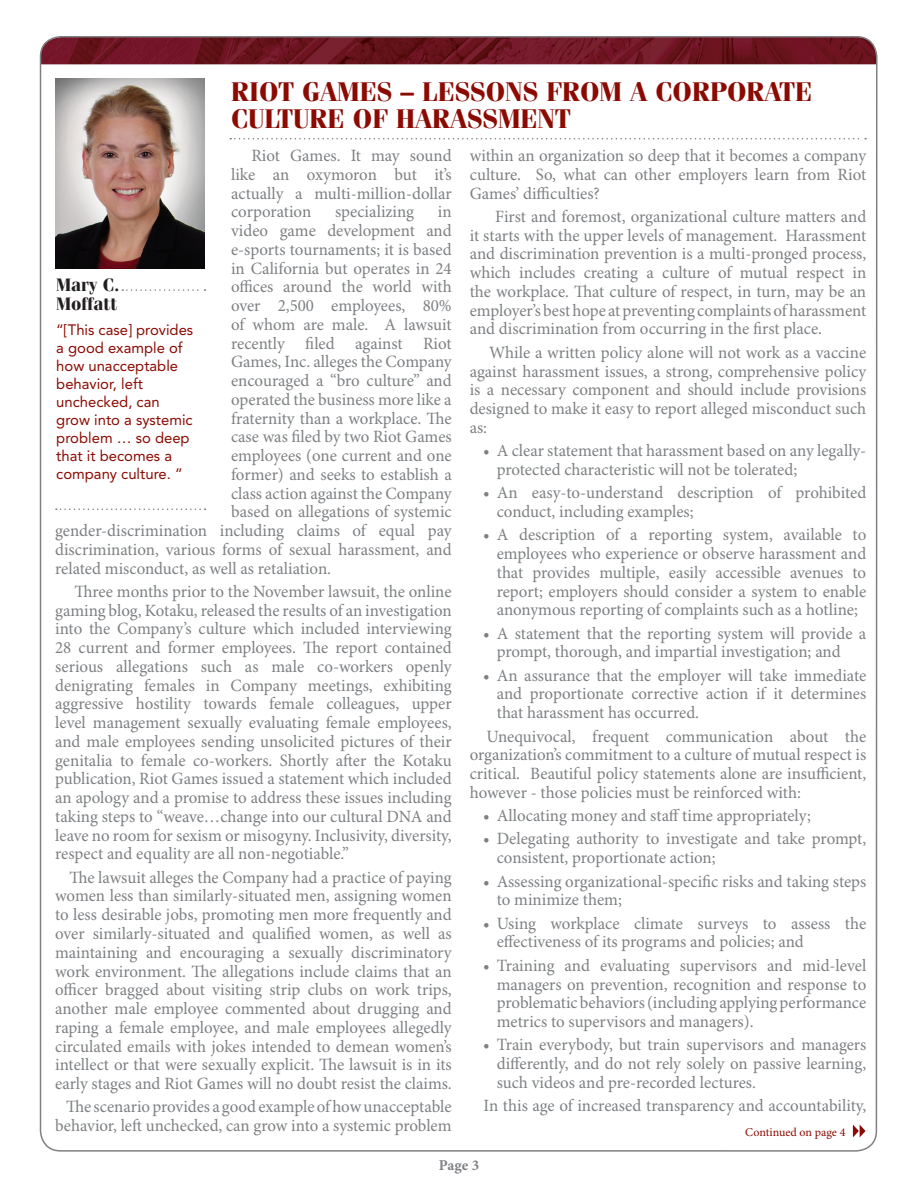
<style>
.page{position:relative;width:918px;height:1188px;background:#fff}
.page>*{position:absolute;margin:0;border:0;box-sizing:border-box;transform-origin:0 0}
.t1{font:700 27px/27px "Fenice";color:#8b0a02}
.t2{font:700 18px/19.5px "Fenice";color:#231f20}
.t3{font:17.25px/18.8px "Minion Pro";color:#7e8083;text-align:justify}
.t4{font:15px/18px "Avenir LT Std";color:#8b0a02}
.t5{font:700 15px "Minion Pro";color:#7e8083}
.t6{font:12px "Minion Pro";letter-spacing:-.005em;color:#8b0a02}
</style>
<div class="page">
<svg style="left:230px;top:138px;width:636px;height:2px"></svg>
<img style="left:55px;top:78px;width:149px;height:190px">
<svg style="left:56px;top:508px;width:150px;height:2px"></svg>
<svg style="left:122px;top:289px;width:84px;height:2px"></svg>
<svg style="left:853px;top:1125px;width:13px;height:12px"></svg>
<img style="left:40px;top:37px;width:835px;height:27px">
<h1 class="t1" style="left:231px;top:78px;width:582px">RIOT GAMES – LESSONS FROM A CORPORATE<br>CULTURE OF HARASSMENT</h1>
<p class="t3" style="left:231px;top:147px;width:222px;text-indent:20px">Riot Games. It may sound like an oxymoron but it’s actually a multi-million-dollar corporation</p>
<p class="t3" style="left:335px;top:203px;width:81px">specializing</p>
<p class="t3" style="left:438px;top:203px;width:15px">in</p>
<p class="t3" style="left:231px;top:222px;width:222px">video game development and</p>
<p class="t3" style="left:231px;top:241px;width:222px">e-sports tournaments; it is based</p>
<p class="t3" style="left:231px;top:259px;width:222px">in California but operates in 24</p>
<p class="t3" style="left:231px;top:278px;width:222px">offices around the world with</p>
<p class="t3" style="left:231px;top:297px;width:222px">over 2,500 employees, 80%</p>
<p class="t3" style="left:231px;top:316px;width:222px">of whom are male. A lawsuit</p>
<p class="t3" style="left:231px;top:334px;width:222px">recently filed against Riot</p>
<p class="t3" style="left:231px;top:353px;width:222px">Games, Inc. alleges the Company</p>
<p class="t3" style="left:231px;top:372px;width:222px">encouraged a “bro culture” and</p>
<p class="t3" style="left:231px;top:391px;width:222px">operated the business more like a</p>
<p class="t3" style="left:231px;top:409px;width:222px">fraternity than a workplace. The</p>
<p class="t3" style="left:231px;top:428px;width:222px">case was filed by two Riot Games</p>
<p class="t3" style="left:231px;top:447px;width:222px">employees (one current and one</p>
<p class="t3" style="left:231px;top:466px;width:222px">former) and seeks to establish a</p>
<p class="t3" style="left:231px;top:484px;width:222px">class action against the Company</p>
<p class="t3" style="left:231px;top:503px;width:222px">based on allegations of systemic</p>
<p class="t3" style="left:55px;top:522px;width:398px">gender-discrimination including claims of equal pay</p>
<p class="t3" style="left:55px;top:541px;width:398px">discrimination, various forms of sexual harassment, and</p>
<p class="t3" style="left:55px;top:559px;width:277px">related misconduct, as well as retaliation.</p>
<p class="t3" style="left:55px;top:583px;width:398px;text-indent:19px">Three months prior to the November lawsuit, the online gaming blog, Kotaku, released the results of an investigation into the Company’s culture which included interviewing 28 current and former employees. The report contained serious allegations such as male co-workers openly denigrating females in Company meetings, exhibiting aggressive hostility towards female colleagues, upper level management sexually evaluating female employees, and male employees sending unsolicited pictures of their genitalia to female co-workers. Shortly after the Kotaku publication, Riot Games issued a statement which included an apology and a promise to address these issues including taking steps to “weave…change into our cultural DNA and leave no room for sexism or misogyny. Inclusivity, diversity, respect and equality are all non-negotiable.”</p>
<p class="t3" style="left:55px;top:869px;width:398px;text-indent:14px">The lawsuit alleges the Company had a practice of paying women less than similarly-situated men, assigning women to less desirable jobs, promoting men more frequently and over similarly-situated and qualified women, as well as maintaining and encouraging a sexually discriminatory work environment. The allegations include claims that an officer bragged about visiting strip clubs on work trips, another male employee commented about drugging and raping a female employee, and male employees allegedly circulated emails with jokes intended to demean women’s intellect or that were sexually explicit. The lawsuit is in its early stages and Riot Games will no doubt resist the claims.</p>
<p class="t3" style="left:55px;top:1098px;width:398px;text-align:right">The scenario provides a good example of how unacceptable behavior, left unchecked, can grow into a systemic problem</p>
<p class="t2" style="left:56px;top:274px;width:65px">Mary C.<br>Moffatt</p>
<p class="t4" style="left:56px;top:321px;width:139px">“[This case] provides a good example of how unacceptable behavior, left unchecked, can grow into a systemic problem … so deep that it becomes a company culture. ”</p>
<p class="t3" style="left:470px;top:147px;width:398px">within an organization so deep that it becomes a company culture. So, what can other employers learn from Riot Games’ difficulties?</p>
<p class="t3" style="left:470px;top:208px;width:398px;text-indent:25px">First and foremost, organizational culture matters and it starts with the upper levels of management. Harassment and discrimination prevention is a multi-pronged process, which includes creating a culture of mutual respect in the workplace. That culture of respect, in turn, may be an employer’s best hope at preventing complaints of harassment and discrimination from occurring in the first place.</p>
<p class="t3" style="left:470px;top:344px;width:398px;text-indent:19px">While a written policy alone will not work as a vaccine against harassment issues, a strong, comprehensive policy is a necessary component and should include provisions designed to make it easy to report alleged misconduct such as:</p>
<p class="t3" style="left:497px;top:442px;width:371px;text-indent:-14px">• A clear statement that harassment based on any legally&shy;protected characteristic will not be tolerated;</p>
<p class="t3" style="left:497px;top:484px;width:371px;text-indent:-14px">• An easy-to-understand description of prohibited conduct, including examples;</p>
<p class="t3" style="left:497px;top:526px;width:371px;text-indent:-14px">• A description of a reporting system, available to employees who experience or observe harassment and that provides multiple, easily accessible avenues to report; employers should consider a system to enable anonymous reporting of complaints such as a hotline;</p>
<p class="t3" style="left:497px;top:624px;width:371px;text-indent:-14px">• A statement that the reporting system will provide a prompt, thorough, and impartial investigation; and</p>
<p class="t3" style="left:497px;top:667px;width:371px;text-indent:-14px">• An assurance that the employer will take immediate and proportionate corrective action if it determines that harassment has occurred.</p>
<p class="t3" style="left:470px;top:727px;width:398px;text-indent:17px">Unequivocal, frequent communication about the organization’s commitment to a culture of mutual respect is critical. Beautiful policy statements alone are insufficient, however - those policies must be reinforced with:</p>
<p class="t3" style="left:483px;top:807px;width:329px">• Allocating money and staff time appropriately;</p>
<p class="t3" style="left:497px;top:830px;width:371px;text-indent:-14px">• Delegating authority to investigate and take prompt, consistent, proportionate action;</p>
<p class="t3" style="left:497px;top:872px;width:371px;text-indent:-14px">• Assessing organizational-specific risks and taking steps to minimize them;</p>
<p class="t3" style="left:497px;top:914px;width:371px;text-indent:-14px">• Using workplace climate surveys to assess the effectiveness of its programs and policies; and</p>
<p class="t3" style="left:497px;top:957px;width:371px;text-indent:-14px">• Training and evaluating supervisors and mid-level managers on prevention, recognition and response to problematic behaviors (including applying performance metrics to supervisors and managers).</p>
<p class="t3" style="left:497px;top:1036px;width:371px;text-indent:-14px">• Train everybody, but train supervisors and managers differently, and do not rely solely on passive learning, such videos and pre-recorded lectures.</p>
<p class="t3" style="left:484px;top:1097px;width:384px">In this age of increased transparency and accountability,</p>
<p class="t6" style="left:745px;top:1125px;width:102px">Continued on page 4</p>
<p class="t5" style="left:439px;top:1155px;width:42px">Page 3</p>
</div>
